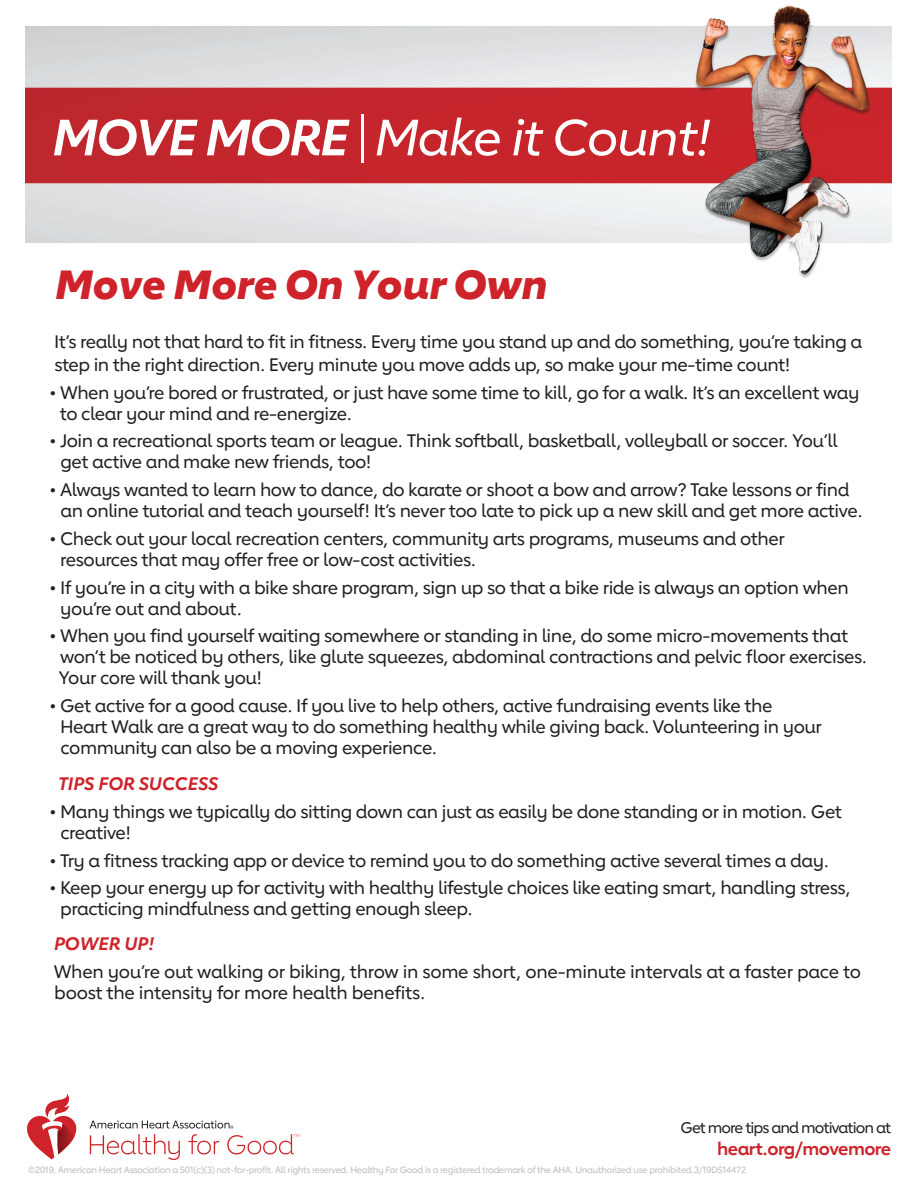
<style>
.page{position:relative;width:918px;height:1188px;background:#fff}
.page>*{position:absolute;margin:0;border:0;box-sizing:border-box;transform-origin:0 0}
.t1{font:italic 500 50.1px "Lub Dub";letter-spacing:-.03em;color:#fff}
.t2{font:italic 800 40.5px "Lub Dub";color:#ce232a}
.t3{font:500 18px/21px "Lub Dub";letter-spacing:-.025em;color:#231f20}
.t4{font:italic 700 18px "Lub Dub";color:#ce232a}
.t5{font:700 17.7px "Lub Dub";letter-spacing:-.03em;color:#ce232a}
.t6{font:500 15.3px "Lub Dub";letter-spacing:-.06em;color:#231f20}
.t7{font:500 9px "Lub Dub";letter-spacing:-.035em;color:#bcbdc0}
.s1{font-weight:700}
.s2{font-weight:300;font-style:normal}
</style>
<div class="page">
<img style="left:26px;top:5px;width:865px;height:273px">
<svg style="left:27px;top:1094px;width:50px;height:65px"></svg>
<svg style="left:90px;top:1121px;width:210px;height:39px"></svg>
<h1 class="t1" style="left:52px;top:108px;width:661px"><span class="s1">MOVE MORE</span> <span class="s2">|</span> Make it Count!</h1>
<h2 class="t2" style="left:55px;top:260px;width:494px">Move More On Your Own</h2>
<p class="t3" style="left:54px;top:331px;width:810px;line-height:22.5px">It’s really not that hard to fit in fitness. Every time you stand up and do something, you’re taking a step in the right direction. Every minute you move adds up, so make your me-time count!</p>
<p class="t3" style="left:60px;top:382px;width:801px;text-indent:-10px">• When you’re bored or frustrated, or just have some time to kill, go for a walk. It’s an excellent way to clear your mind and re-energize.</p>
<p class="t3" style="left:60px;top:430px;width:779px;text-indent:-11px">• Join a recreational sports team or league. Think softball, basketball, volleyball or soccer. You’ll get active and make new friends, too!</p>
<p class="t3" style="left:60px;top:479px;width:804px;text-indent:-11px">• Always wanted to learn how to dance, do karate or shoot a bow and arrow? Take lessons or find an online tutorial and teach yourself! It’s never too late to pick up a new skill and get more active.</p>
<p class="t3" style="left:60px;top:528px;width:726px;text-indent:-11px">• Check out your local recreation centers, community arts programs, museums and other resources that may offer free or low-cost activities.</p>
<p class="t3" style="left:60px;top:577px;width:790px;text-indent:-11px">• If you’re in a city with a bike share program, sign up so that a bike ride is always an option when you’re out and about.</p>
<p class="t3" style="left:59px;top:625px;width:810px;text-indent:-9px">• When you find yourself waiting somewhere or standing in line, do some micro-movements that won’t be noticed by others, like glute squeezes, abdominal contractions and pelvic floor exercises.<br>Your core will thank you!</p>
<p class="t3" style="left:60px;top:695px;width:763px;text-indent:-11px">• Get active for a good cause. If you live to help others, active fundraising events like the<br>Heart Walk are a great way to do something healthy while giving back. Volunteering in your community can also be a moving experience.</p>
<p class="t4" style="left:58px;top:773px;width:162px">TIPS FOR SUCCESS</p>
<p class="t3" style="left:60px;top:801px;width:783px;text-indent:-11px">• Many things we typically do sitting down can just as easily be done standing or in motion. Get creative!</p>
<p class="t3" style="left:49px;top:850px;width:781px">• Try a fitness tracking app or device to remind you to do something active several times a day.</p>
<p class="t3" style="left:60px;top:877px;width:792px;text-indent:-11px">• Keep your energy up for activity with healthy lifestyle choices like eating smart, handling stress, practicing mindfulness and getting enough sleep.</p>
<p class="t4" style="left:54px;top:933px;width:102px">POWER UP!</p>
<p class="t3" style="left:54px;top:961px;width:809px">When you’re out walking or biking, throw in some short, one-minute intervals at a faster pace to boost the intensity for more health benefits.</p>
<p class="t6" style="left:681px;top:1119px;width:212px">Get more tips and motivation at</p>
<p class="t5" style="left:717px;top:1138px;width:176px">heart.org/movemore</p>
<p class="t7" style="left:28px;top:1164px;width:720px">©2019, American Heart Association a 501(c)(3) not-for-profit. All rights reserved. Healthy For Good is a registered trademark of the AHA. Unauthorized use prohibited.3/19DS14472</p>
</div>
